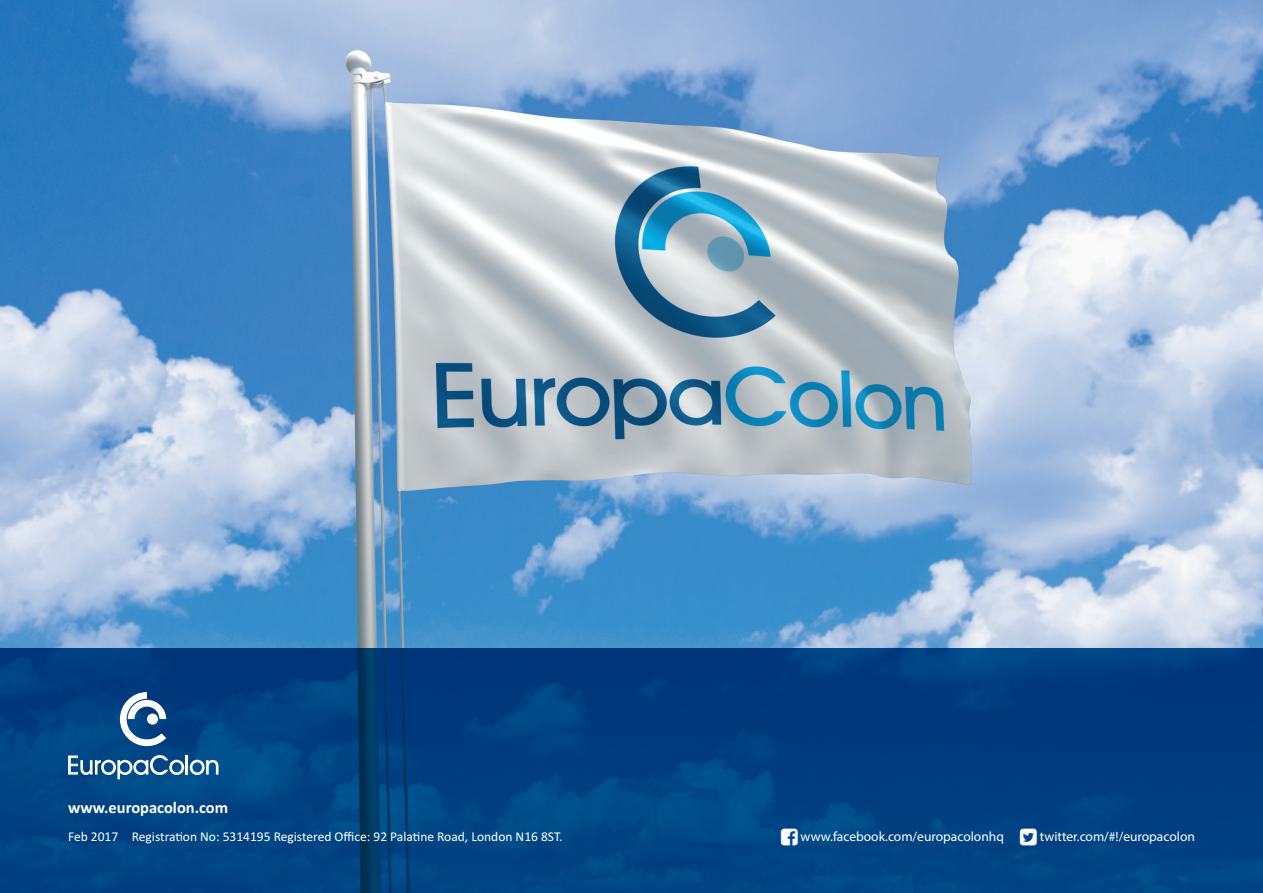
<style>
.page{position:relative;width:1263px;height:893px;background:#fff}
.page>*{position:absolute;margin:0;border:0;box-sizing:border-box;transform-origin:0 0}
.t1{font:700 16.5px "Calibri";color:#fff}
.t2{font:13.5px "Calibri";color:#fff}
.t3{font:13.5px "Myriad Pro";color:#fff}
</style>
<div class="page">
<img style="left:0;top:0;width:1263px;height:648px">
<svg style="left:0;top:648px;width:1263px;height:245px;background:#004081"></svg>
<svg style="left:120px;top:692px;width:46px;height:54px"></svg>
<svg style="left:68px;top:755px;width:116px;height:24px"></svg>
<hr style="left:186px;top:755px;width:2px;height:20px;background:#fff">
<svg style="left:190px;top:760px;width:28px;height:15px"></svg>
<svg style="left:781px;top:829px;width:17px;height:16px"></svg>
<svg style="left:1020px;top:829px;width:17px;height:16px"></svg>
<p class="t1" style="left:68px;top:798px;width:162px">www.europacolon.com</p>
<p class="t2" style="left:68px;top:828px;width:496px">Feb 2017 Registration No: 5314195 Registered Office: 92 Palatine Road, London N16 8ST.</p>
<p class="t3" style="left:800px;top:828px;width:205px">www.facebook.com/europacolonhq</p>
<p class="t3" style="left:1040px;top:828px;width:157px">twitter.com/#!/europacolon</p>
</div>
